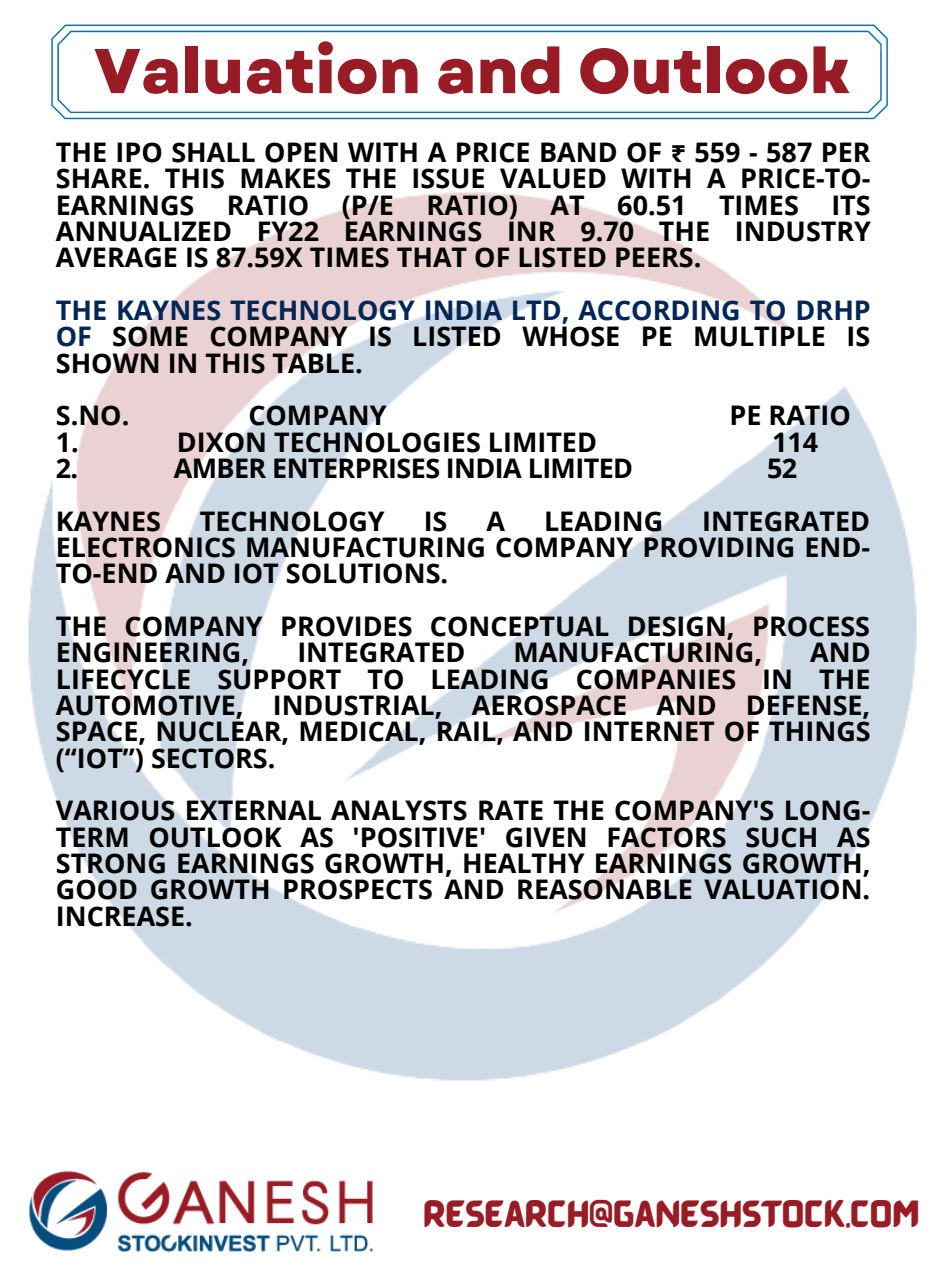
<style>
.page{position:relative;width:935px;height:1272px;background:#fff}
.page>*{position:absolute;margin:0;border:0;box-sizing:border-box;transform-origin:0 0}
.t1{font:800 63px "Garet";color:#981b25}
.t2{font:28.05px "BARABARA Regular";color:#981b25}
.t3{font:700 27px/26.2px "Open Sans";color:#000;text-align:justify}
.t4{font:700 27px "Open Sans";letter-spacing:-.02em;color:#000}
.s1{font-family:"Noto Sans Gurmukhi"}
.s2{color:#012756}
</style>
<div class="page">
<img style="left:28px;top:192px;width:889px;height:889px">
<svg style="left:51px;top:25px;width:837px;height:94px"></svg>
<img style="left:29px;top:1171px;width:344px;height:80px">
<h1 class="t1" style="left:94px;top:26px;width:758px">Valuation and Outlook</h1>
<p class="t3" style="left:56px;top:138px;width:817px">THE IPO SHALL OPEN WITH A PRICE BAND OF <span class="s1">₹</span> 559 - 587 PER SHARE. THIS MAKES THE ISSUE VALUED WITH A PRICE-TO-EARNINGS RATIO (P/E RATIO) AT 60.51 TIMES ITS ANNUALIZED FY22 EARNINGS INR 9.70 THE INDUSTRY AVERAGE IS 87.59X TIMES THAT OF LISTED PEERS.</p>
<p class="t3" style="left:56px;top:296px;width:816px"><span class="s2">THE KAYNES TECHNOLOGY INDIA LTD, ACCORDING TO DRHP OF</span> SOME COMPANY IS LISTED WHOSE PE MULTIPLE IS SHOWN IN THIS TABLE.</p>
<p class="t3" style="left:56px;top:401px;width:75px">S.NO.</p>
<p class="t3" style="left:248px;top:401px;width:140px">COMPANY</p>
<p class="t3" style="left:729px;top:401px;width:123px">PE RATIO</p>
<p class="t3" style="left:56px;top:428px;width:25px">1.</p>
<p class="t3" style="left:177px;top:428px;width:422px">DIXON TECHNOLOGIES LIMITED</p>
<p class="t3" style="left:772px;top:428px;width:48px">114</p>
<p class="t3" style="left:56px;top:454px;width:24px">2.</p>
<p class="t4" style="left:174px;top:449px;width:461px">AMBER ENTERPRISES INDIA LIMITED</p>
<p class="t3" style="left:767px;top:454px;width:32px">52</p>
<p class="t3" style="left:56px;top:507px;width:107px">KAYNES</p>
<p class="t3" style="left:200px;top:507px;width:186px">TECHNOLOGY</p>
<p class="t3" style="left:424px;top:507px;width:25px">IS</p>
<p class="t3" style="left:486px;top:507px;width:20px">A</p>
<p class="t3" style="left:544px;top:507px;width:121px">LEADING</p>
<p class="t3" style="left:56px;top:507px;width:816px;text-indent:646px">INTEGRATED ELECTRONICS MANUFACTURING COMPANY PROVIDING END-TO-END AND IOT SOLUTIONS.</p>
<p class="t3" style="left:56px;top:612px;width:816px">THE COMPANY PROVIDES CONCEPTUAL DESIGN, PROCESS<br>ENGINEERING,</p>
<p class="t3" style="left:297px;top:638px;width:170px">INTEGRATED</p>
<p class="t3" style="left:513px;top:638px;width:250px">MANUFACTURING,</p>
<p class="t3" style="left:56px;top:638px;width:816px;text-indent:754px">AND LIFECYCLE SUPPORT TO LEADING COMPANIES IN THE AUTOMOTIVE, INDUSTRIAL, AEROSPACE AND DEFENSE, SPACE, NUCLEAR, MEDICAL, RAIL, AND INTERNET OF THINGS (“IOT”) SECTORS.</p>
<p class="t3" style="left:56px;top:796px;width:816px">VARIOUS EXTERNAL ANALYSTS RATE THE COMPANY'S LONG-TERM OUTLOOK AS 'POSITIVE' GIVEN FACTORS SUCH AS STRONG EARNINGS GROWTH, HEALTHY EARNINGS GROWTH, GOOD GROWTH PROSPECTS AND REASONABLE VALUATION.<br>INCREASE.</p>
<p class="t2" style="left:424px;top:1194px;width:498px">RESEARCH@GANESHSTOCK.COM</p>
</div>
